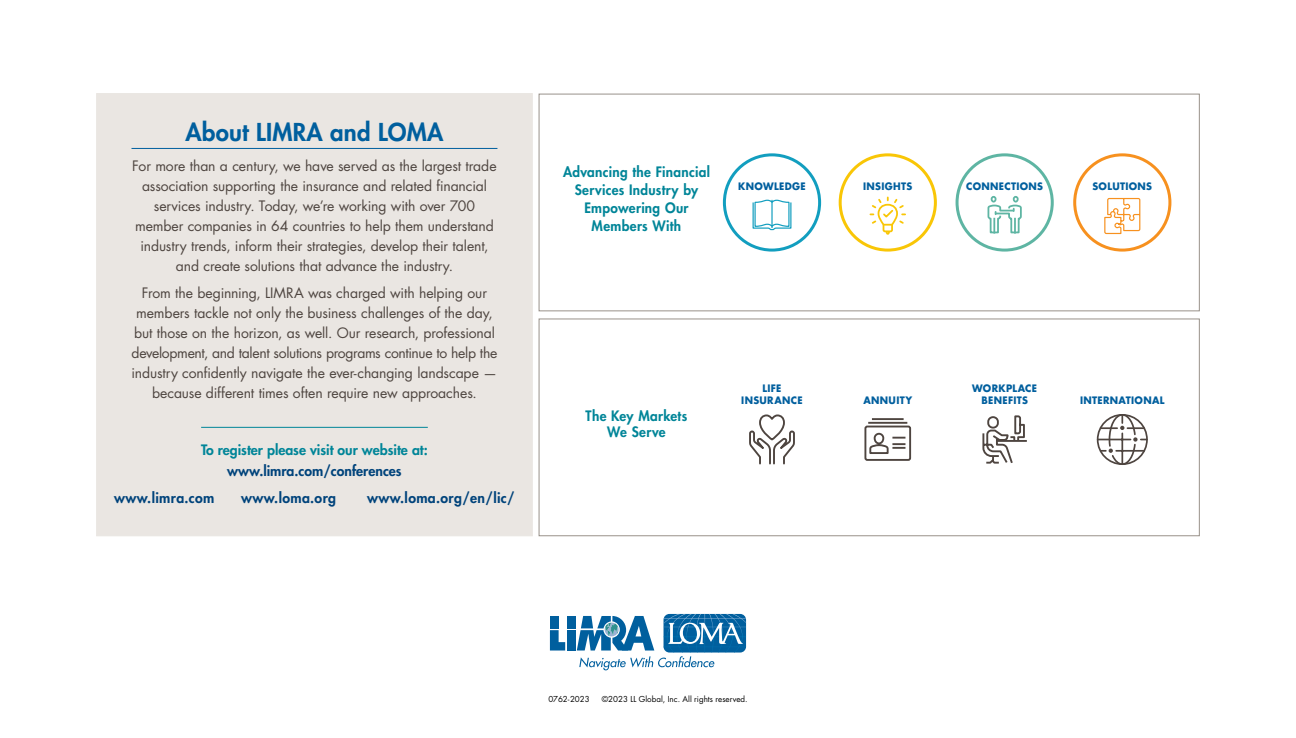
<style>
.page{position:relative;width:1296px;height:738px;background:#fff}
.page>*{position:absolute;margin:0;border:0;box-sizing:border-box;transform-origin:0 0}
.t1{font:800 24px "Futura Std";letter-spacing:.01em;color:#005f9e}
.t2{font:14px/20px "Futura Std";letter-spacing:-.01em;color:#4e4540;text-align:center}
.t3{font:800 14px/18px "Futura Std";letter-spacing:.02em;color:#008598;text-align:center}
.t4{font:800 14px "Futura Std";letter-spacing:.025em;color:#00437b}
.t5{font:800 14px "Futura Std";color:#008598}
.t6{font:800 14px "Futura Std";color:#00437b}
.t7{font:700 10px/12px "Futura Std";letter-spacing:.035em;color:#005f9e;text-align:center;scale:.95 1}
.t8{font:8px "Futura Std";color:#000}
</style>
<div class="page">
<svg style="left:550px;top:630px;width:15px;height:21px"></svg>
<div style="left:550px;top:616px;width:9px;height:12px;background:#005f9e"></div>
<div style="left:567px;top:616px;width:8px;height:12px;background:#005f9e"></div>
<div style="left:567px;top:630px;width:8px;height:21px;background:#005f9e"></div>
<svg style="left:577px;top:614px;width:169px;height:56px"></svg>
<div style="left:1097px;top:414px;width:51px;height:51px;border:2px solid #4e4540;border-radius:50%"></div>
<hr style="left:1098px;top:439px;width:33px;height:1px;background:#4e4540">
<svg style="left:1101px;top:414px;width:46px;height:51px"></svg>
<svg style="left:982px;top:415px;width:45px;height:49px"></svg>
<svg style="left:864px;top:418px;width:48px;height:43px"></svg>
<svg style="left:749px;top:414px;width:46px;height:51px"></svg>
<svg style="left:752px;top:199px;width:40px;height:32px"></svg>
<div style="left:723px;top:153px;width:98px;height:99px;border:3px solid #129ebf;border-radius:50%"></div>
<svg style="left:869px;top:196px;width:37px;height:39px"></svg>
<div style="left:839px;top:153px;width:98px;height:99px;border:3px solid #f9c606;border-radius:50%"></div>
<div style="left:991px;top:196px;width:6px;height:7px;border:2px solid #5eb5a3;border-radius:50%"></div>
<div style="left:1013px;top:196px;width:6px;height:7px;border:2px solid #5eb5a3;border-radius:50%"></div>
<svg style="left:987px;top:204px;width:35px;height:30px"></svg>
<div style="left:956px;top:153px;width:98px;height:99px;border:3px solid #5eb5a3;border-radius:50%"></div>
<svg style="left:1104px;top:197px;width:37px;height:38px"></svg>
<div style="left:1073px;top:153px;width:98px;height:99px;border:3px solid #f7911f;border-radius:50%"></div>
<div style="left:539px;top:94px;width:661px;height:217px;border:1px solid #99928a"></div>
<div style="left:539px;top:318px;width:661px;height:218px;border:1px solid #99928a"></div>
<div style="left:96px;top:93px;width:437px;height:443px;background:#eae6e2"></div>
<hr style="left:131px;top:148px;width:366px;height:1px;background:#005f9e">
<hr style="left:201px;top:427px;width:227px;height:1px;background:#008598">
<h1 class="t1" style="left:186px;top:117px;width:259px">About LIMRA and LOMA</h1>
<p class="t2" style="left:132px;top:156px;width:366px">For more than a century, we have served as the largest trade association supporting the insurance and related financial services industry. Today, we’re working with over 700 member companies in 64 countries to help them understand industry trends, inform their strategies, develop their talent, and create solutions that advance the industry.</p>
<p class="t2" style="left:132px;top:283px;width:367px">From the beginning, LIMRA was charged with helping our members tackle not only the business challenges of the day, but those on the horizon, as well. Our research, professional development, and talent solutions programs continue to help the industry confidently navigate the ever-changing landscape — because different times often require new approaches.</p>
<p class="t5" style="left:201px;top:441px;width:228px">To register please visit our website at:</p>
<p class="t6" style="left:227px;top:462px;width:176px">www.limra.com/conferences</p>
<p class="t4" style="left:114px;top:489px;width:102px">www.limra.com</p>
<p class="t4" style="left:241px;top:489px;width:96px">www.loma.org</p>
<p class="t4" style="left:367px;top:489px;width:149px">www.loma.org/en/lic/</p>
<p class="t3" style="left:563px;top:163px;width:148px">Advancing the Financial<br>Services Industry by<br>Empowering Our<br>Members With</p>
<p class="t7" style="left:738px;top:181px;width:72px">KNOWLEDGE</p>
<p class="t7" style="left:863px;top:181px;width:53px">INSIGHTS</p>
<p class="t7" style="left:966px;top:181px;width:82px">CONNECTIONS</p>
<p class="t7" style="left:1093px;top:181px;width:64px">SOLUTIONS</p>
<p class="t3" style="left:586px;top:408px;width:103px;line-height:16px">The Key Markets<br>We Serve</p>
<p class="t7" style="left:741px;top:383px;width:66px">LIFE<br>INSURANCE</p>
<p class="t7" style="left:972px;top:383px;width:70px">WORKPLACE</p>
<p class="t7" style="left:863px;top:395px;width:53px">ANNUITY</p>
<p class="t7" style="left:981px;top:395px;width:50px">BENEFITS</p>
<p class="t7" style="left:1080px;top:395px;width:90px">INTERNATIONAL</p>
<p class="t8" style="left:548px;top:694px;width:43px">0762-2023</p>
<p class="t8" style="left:602px;top:694px;width:147px">©2023 LL Global, Inc. All rights reserved.</p>
</div>
